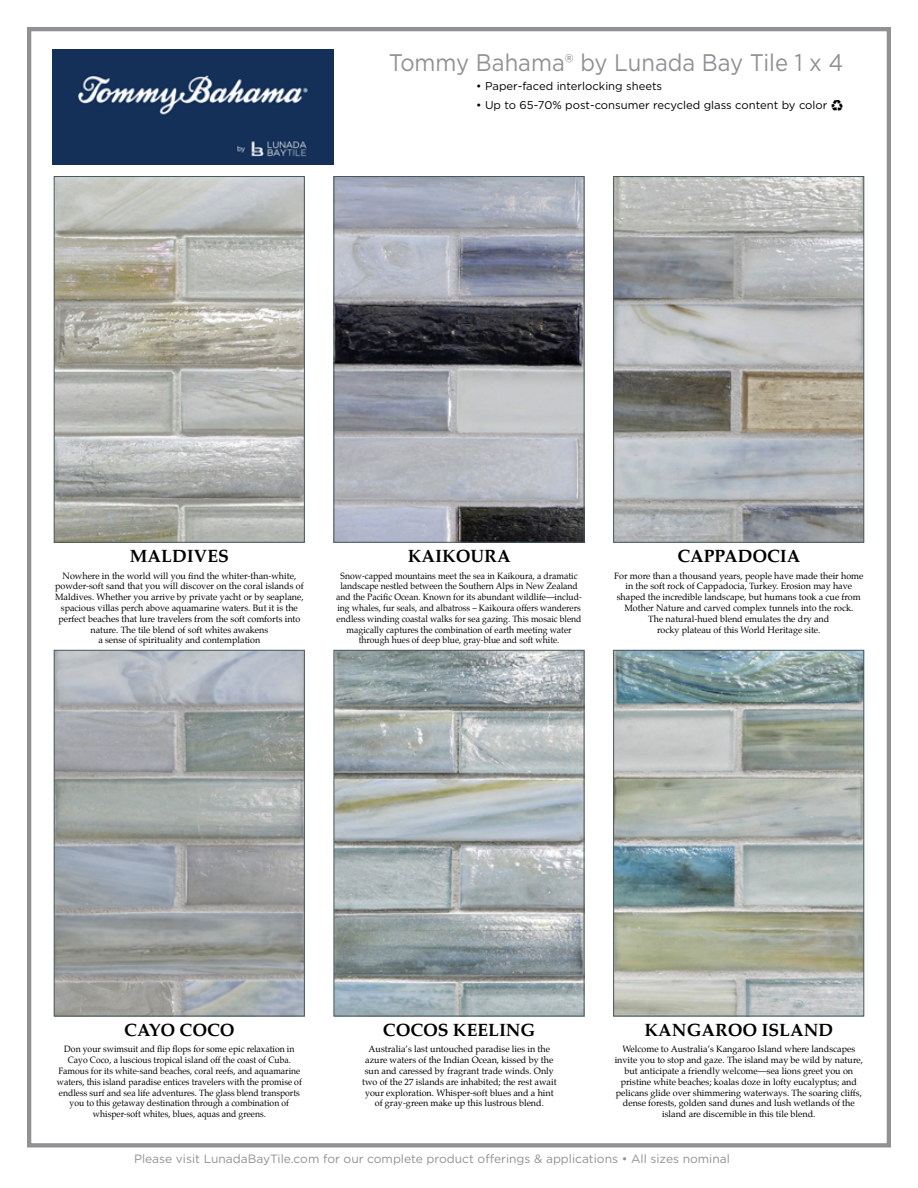
<style>
.page{position:relative;width:918px;height:1188px;background:#fff}
.page>*{position:absolute;margin:0;border:0;box-sizing:border-box;transform-origin:0 0}
.t1{font:24px "Gotham";color:#919195;scale:.92 1}
.t2{font:700 17.7px "Palatino";color:#000}
.t3{font:12px "Gotham";color:#919195}
.t4{font:11.25px "Gotham";color:#000}
.t5{font:9px/10.8px "Palatino";color:#000;text-align:center}
.t6{font:9px/10.8px "Palatino";color:#000;text-align:center;scale:.96 1}
.s1{font-family:"Recycle"}
</style>
<div class="page">
<div style="left:27px;top:27px;width:864px;height:1120px;border:4px solid #919195"></div>
<img style="left:56px;top:178px;width:247px;height:362px">
<div style="left:54px;top:176px;width:251px;height:366px;border:1px solid #46585b"></div>
<img style="left:52px;top:49px;width:282px;height:115px">
<img style="left:615px;top:178px;width:247px;height:362px">
<div style="left:613px;top:176px;width:251px;height:366px;border:1px solid #46585b"></div>
<img style="left:336px;top:178px;width:246px;height:362px">
<div style="left:334px;top:176px;width:250px;height:366px;border:1px solid #46585b"></div>
<img style="left:56px;top:652px;width:247px;height:362px">
<div style="left:54px;top:650px;width:251px;height:366px;border:1px solid #46585b"></div>
<img style="left:615px;top:652px;width:247px;height:362px">
<div style="left:613px;top:650px;width:251px;height:366px;border:1px solid #46585b"></div>
<img style="left:336px;top:652px;width:246px;height:362px">
<div style="left:334px;top:650px;width:250px;height:366px;border:1px solid #46585b"></div>
<h1 class="t1" style="left:389px;top:47px;width:496px">Tommy Bahama® by Lunada Bay Tile 1 x 4</h1>
<p class="t4" style="left:476px;top:79px;width:187px">• Paper-faced interlocking sheets</p>
<p class="t4" style="left:476px;top:98px;width:368px">• Up to 65-70% post-consumer recycled glass content by color <span class="s1">C</span></p>
<h2 class="t2" style="left:130px;top:541px;width:100px">MALDIVES</h2>
<p class="t5" style="left:55px;top:570px;width:250px">Nowhere in the world will you find the whiter-than-white, powder-soft sand that you will discover on the coral islands of Maldives. Whether you arrive by private yacht or by seaplane, spacious villas perch above aquamarine waters. But it is the perfect beaches that lure travelers from the soft comforts into nature. The tile blend of soft whites awakens<br>a sense of spirituality and contemplation</p>
<h2 class="t2" style="left:408px;top:541px;width:104px">KAIKOURA</h2>
<p class="t6" style="left:336px;top:570px;width:257px">Snow-capped mountains meet the sea in Kaikoura, a dramatic landscape nestled between the Southern Alps in New Zealand and the Pacific Ocean. Known for its abundant wildlife—includ&shy;ing whales, fur seals, and albatross – Kaikoura offers wanderers endless winding coastal walks for sea gazing. This mosaic blend magically captures the combination of earth meeting water through hues of deep blue, gray-blue and soft white.</p>
<h2 class="t2" style="left:677px;top:541px;width:125px">CAPPADOCIA</h2>
<p class="t5" style="left:614px;top:570px;width:251px">For more than a thousand years, people have made their home in the soft rock of Cappadocia, Turkey. Erosion may have shaped the incredible landscape, but humans took a cue from Mother Nature and carved complex tunnels into the rock.<br>The natural-hued blend emulates the dry and<br>rocky plateau of this World Heritage site.</p>
<h2 class="t2" style="left:124px;top:1015px;width:112px">CAYO COCO</h2>
<p class="t6" style="left:57px;top:1044px;width:257px">Don your swimsuit and flip flops for some epic relaxation in Cayo Coco, a luscious tropical island off the coast of Cuba.<br>Famous for its white-sand beaches, coral reefs, and aquamarine waters, this island paradise entices travelers with the promise of endless surf and sea life adventures. The glass blend transports you to this getaway destination through a combination of whisper-soft whites, blues, aquas and greens.</p>
<h2 class="t2" style="left:383px;top:1015px;width:154px">COCOS KEELING</h2>
<p class="t5" style="left:362px;top:1044px;width:196px">Australia’s last untouched paradise lies in the azure waters of the Indian Ocean, kissed by the sun and caressed by fragrant trade winds. Only two of the 27 islands are inhabited; the rest await your exploration. Whisper-soft blues and a hint of gray-green make up this lustrous blend.</p>
<h2 class="t2" style="left:645px;top:1015px;width:190px">KANGAROO ISLAND</h2>
<p class="t5" style="left:615px;top:1044px;width:250px">Welcome to Australia’s Kangaroo Island where landscapes invite you to stop and gaze. The island may be wild by nature, but anticipate a friendly welcome—sea lions greet you on pristine white beaches; koalas doze in lofty eucalyptus; and pelicans glide over shimmering waterways. The soaring cliffs, dense forests, golden sand dunes and lush wetlands of the island are discernible in this tile blend.</p>
<h3 class="t3" style="left:134px;top:1151px;width:597px">Please visit LunadaBayTile.com for our complete product offerings &amp; applications • All sizes nominal</h3>
</div>
